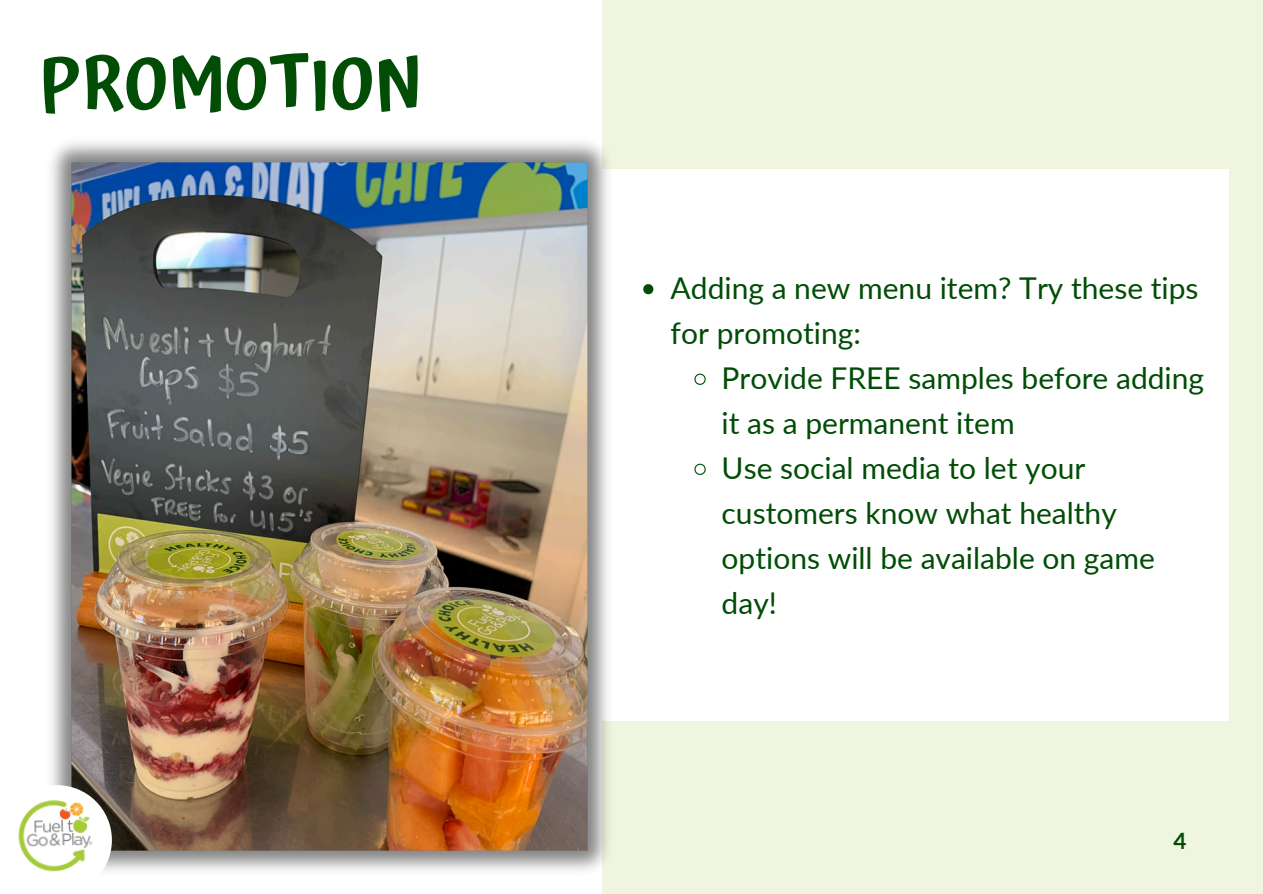
<style>
.page{position:relative;width:1263px;height:894px;background:#fff}
.page>*{position:absolute;margin:0;border:0;box-sizing:border-box;transform-origin:0 0}
.t1{font:600 70.35px "Atma";color:#014d06}
.t2{font:30px/45px "Lato";color:#014d06}
.t3{font:700 22.5px "Lato";color:#014d06}
</style>
<div class="page">
<div style="left:602px;top:0;width:661px;height:893px;background:#eff5de"></div>
<div style="left:484px;top:169px;width:744px;height:551px;background:#fff"></div>
<img style="left:51px;top:142px;width:569px;height:729px">
<svg style="left:643px;top:284px;width:10px;height:10px"></svg>
<svg style="left:694px;top:373px;width:12px;height:12px"></svg>
<svg style="left:694px;top:463px;width:12px;height:12px"></svg>
<svg style="left:51px;top:754px;width:94px;height:117px"></svg>
<img style="left:18px;top:786px;width:88px;height:86px">
<h1 class="t1" style="left:39px;top:43px;width:384px">PROMOTION</h1>
<p class="t2" style="left:671px;top:264px;width:529px">Adding a new menu item? Try these tips for promoting:</p>
<p class="t2" style="left:722px;top:354px;width:484px">Provide FREE samples before adding it as a permanent item</p>
<p class="t2" style="left:722px;top:444px;width:435px">Use social media to let your customers know what healthy options will be available on game day!</p>
<p class="t3" style="left:1174px;top:826px;width:15px">4</p>
</div>
